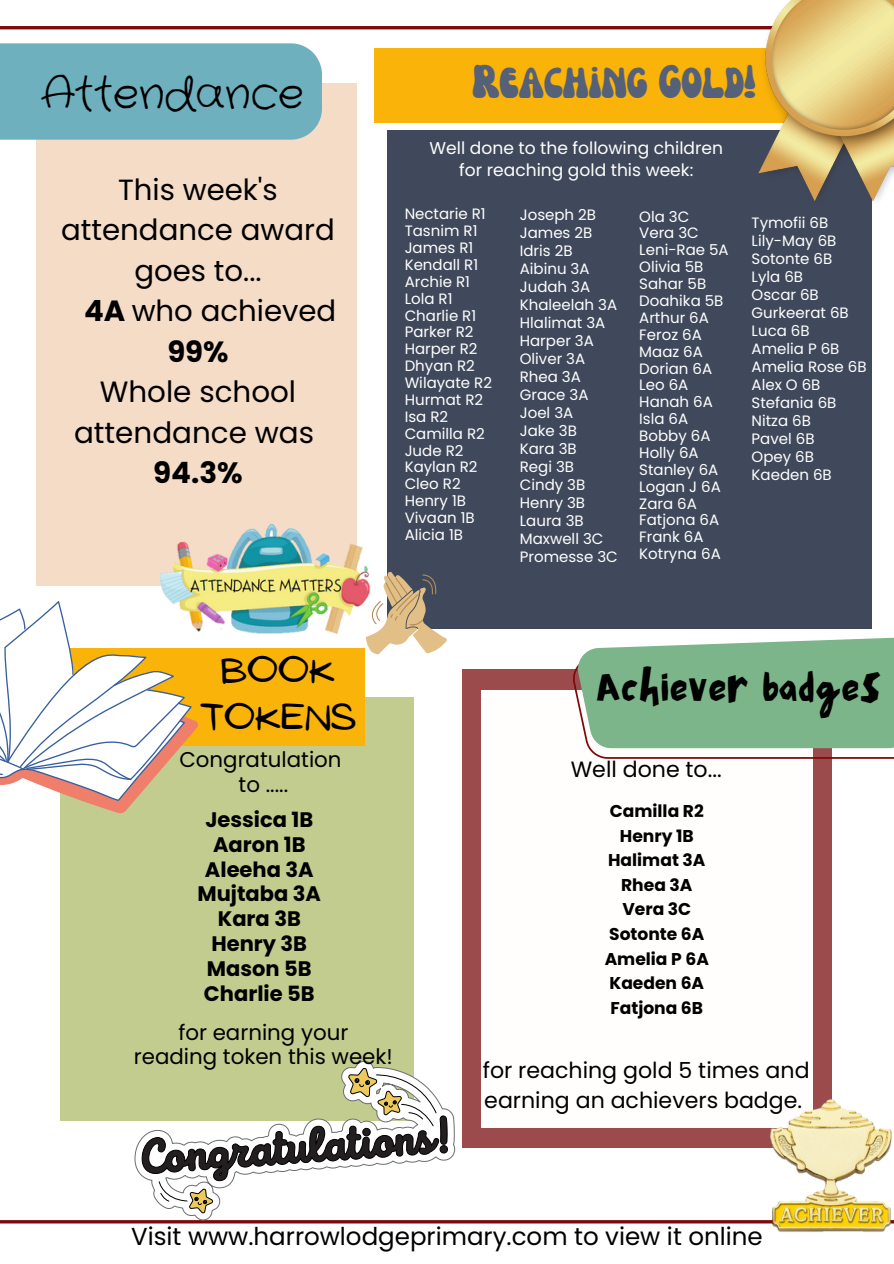
<style>
.page{position:relative;width:894px;height:1264px;background:#fff}
.page>*{position:absolute;margin:0;border:0;box-sizing:border-box;transform-origin:0 0}
.t1{font:43.8px "NF PAGKAKI Regular";color:#000}
.t2{font:43.8px "Nectarine";color:#556179}
.t3{font:43.8px "Crafty Girls";color:#000}
.t4{font:33px/46.2px "NF Ananias Regular";color:#000;text-align:center}
.t5{font:29.4px/40.5px "Poppins";color:#000;text-align:center}
.t6{font:29.1px "Poppins";color:#000}
.t7{font:700 29.1px "Poppins";color:#000}
.t8{font:24.45px "Poppins";color:#000}
.t9{font:22.05px/30.3px "Poppins";color:#000}
.t10{font:21.3px/24.8px "Poppins";color:#000;text-align:center}
.t11{font:700 21px/24.8px "Poppins";color:#000;text-align:center}
.t12{font:700 17.1px "Poppins";color:#000}
.t13{font:17.1px/22.5px "Poppins";color:#fffefd;text-align:center}
.t14{font:15px/16.8px "Poppins";color:#fff}
.s1{font-weight:700}
</style>
<div class="page">
<div style="left:36px;top:83px;width:320px;height:503px;background:#f5dcc7"></div>
<hr style="left:0;top:26px;width:893px;height:3px;background:#7d0909">
<hr style="left:0;top:1220px;width:893px;height:3px;background:#7d0909">
<div style="left:388px;top:130px;width:483px;height:498px;background:#40495b"></div>
<div style="left:374px;top:48px;width:432px;height:74px;background:#fab309"></div>
<div style="left:461px;top:669px;width:370px;height:478px;background:#9b4b4b"></div>
<div style="left:480px;top:690px;width:332px;height:437px;background:#fffefd"></div>
<img style="left:160px;top:519px;width:228px;height:135px">
<div style="left:0;top:43px;width:322px;height:97px;background:#6fb0bf"></div>
<img style="left:758px;top:0;width:135px;height:206px">
<svg style="left:366px;top:570px;width:81px;height:84px"></svg>
<img style="left:758px;top:1093px;width:135px;height:139px">
<svg style="left:573px;top:637px;width:320px;height:121px;background:#8fbd99"></svg>
<div style="left:60px;top:697px;width:353px;height:423px;background:#c2cc8f"></div>
<svg style="left:134px;top:1060px;width:321px;height:160px"></svg>
<svg style="left:141px;top:1067px;width:307px;height:146px"></svg>
<div style="left:35px;top:648px;width:329px;height:98px;background:#fab309"></div>
<svg style="left:0;top:601px;width:199px;height:212px"></svg>
<p class="t3" style="left:41px;top:64px;width:264px">Attendance</p>
<p class="t2" style="left:472px;top:67px;width:285px">Reaching Gold!</p>
<h3 class="t6" style="left:118px;top:169px;width:161px">This week's</h3>
<h3 class="t6" style="left:61px;top:210px;width:275px">attendance award</h3>
<h3 class="t6" style="left:134px;top:250px;width:129px">goes to...</h3>
<h3 class="t6" style="left:84px;top:291px;width:253px"><span class="s1">4A</span> who achieved</h3>
<h3 class="t7" style="left:167px;top:331px;width:63px">99%</h3>
<h3 class="t5" style="left:74px;top:372px;width:241px">Whole school attendance was<br><span class="s1">94.3%</span></h3>
<p class="t13" style="left:429px;top:137px;width:295px">Well done to the following children for reaching gold this week:</p>
<p class="t14" style="left:404px;top:205px;width:83px">Nectarie R1</p>
<p class="t14" style="left:404px;top:222px;width:75px">Tasnim R1<br>James R1<br>Kendall R1<br>Archie R1</p>
<p class="t14" style="left:404px;top:290px;width:49px">Lola R1</p>
<p class="t14" style="left:404px;top:307px;width:73px">Charlie R1</p>
<p class="t14" style="left:404px;top:324px;width:70px">Parker R2</p>
<p class="t14" style="left:404px;top:340px;width:74px">Harper R2</p>
<p class="t14" style="left:404px;top:357px;width:72px">Dhyan R2</p>
<p class="t14" style="left:404px;top:374px;width:89px">Wilayate R2</p>
<p class="t14" style="left:404px;top:391px;width:80px">Hurmat R2</p>
<p class="t14" style="left:404px;top:408px;width:45px">Isa R2</p>
<p class="t14" style="left:404px;top:425px;width:82px">Camilla R2</p>
<p class="t14" style="left:404px;top:442px;width:60px">Jude R2</p>
<p class="t14" style="left:404px;top:459px;width:74px">Kaylan R2</p>
<p class="t14" style="left:404px;top:475px;width:57px">Cleo R2</p>
<p class="t14" style="left:404px;top:492px;width:72px">Henry 1B<br>Vivaan 1B<br>Alicia 1B</p>
<p class="t14" style="left:519px;top:206px;width:78px">Joseph 2B</p>
<p class="t14" style="left:519px;top:224px;width:74px">James 2B</p>
<p class="t14" style="left:519px;top:242px;width:54px">Idris 2B</p>
<p class="t14" style="left:519px;top:260px;width:71px">Aibinu 3A</p>
<p class="t14" style="left:519px;top:278px;width:72px">Judah 3A</p>
<p class="t14" style="left:519px;top:296px;width:99px">Khaleelah 3A</p>
<p class="t14" style="left:519px;top:314px;width:87px">Hlalimat 3A</p>
<p class="t14" style="left:519px;top:332px;width:76px">Harper 3A</p>
<p class="t14" style="left:519px;top:350px;width:67px">Oliver 3A</p>
<p class="t14" style="left:519px;top:368px;width:63px">Rhea 3A</p>
<p class="t14" style="left:519px;top:386px;width:70px">Grace 3A</p>
<p class="t14" style="left:519px;top:404px;width:55px">Joel 3A</p>
<p class="t14" style="left:519px;top:422px;width:59px">Jake 3B</p>
<p class="t14" style="left:519px;top:440px;width:58px">Kara 3B</p>
<p class="t14" style="left:519px;top:458px;width:56px">Regi 3B</p>
<p class="t14" style="left:519px;top:476px;width:67px">Cindy 3B</p>
<p class="t14" style="left:519px;top:494px;width:67px">Henry 3B</p>
<p class="t14" style="left:519px;top:512px;width:65px">Laura 3B</p>
<p class="t14" style="left:519px;top:530px;width:85px">Maxwell 3C</p>
<p class="t14" style="left:519px;top:548px;width:99px">Promesse 3C</p>
<p class="t14" style="left:639px;top:208px;width:52px">Ola 3C</p>
<p class="t14" style="left:639px;top:225px;width:61px">Vera 3C</p>
<p class="t14" style="left:639px;top:242px;width:91px">Leni-Rae 5A</p>
<p class="t14" style="left:639px;top:258px;width:66px">Olivia 5B</p>
<p class="t14" style="left:639px;top:275px;width:68px">Sahar 5B</p>
<p class="t14" style="left:639px;top:292px;width:86px">Doahika 5B</p>
<p class="t14" style="left:639px;top:309px;width:71px">Arthur 6A</p>
<p class="t14" style="left:639px;top:326px;width:64px">Feroz 6A</p>
<p class="t14" style="left:639px;top:343px;width:65px">Maaz 6A</p>
<p class="t14" style="left:639px;top:360px;width:74px">Dorian 6A</p>
<p class="t14" style="left:639px;top:377px;width:51px">Leo 6A</p>
<p class="t14" style="left:639px;top:393px;width:75px">Hanah 6A</p>
<p class="t14" style="left:639px;top:410px;width:50px">Isla 6A</p>
<p class="t14" style="left:639px;top:427px;width:73px">Bobby 6A</p>
<p class="t14" style="left:639px;top:444px;width:61px">Holly 6A</p>
<p class="t14" style="left:639px;top:461px;width:81px">Stanley 6A</p>
<p class="t14" style="left:639px;top:478px;width:83px">Logan J 6A</p>
<p class="t14" style="left:639px;top:495px;width:59px">Zara 6A</p>
<p class="t14" style="left:639px;top:512px;width:81px">Fatjona 6A</p>
<p class="t14" style="left:639px;top:528px;width:66px">Frank 6A</p>
<p class="t14" style="left:639px;top:545px;width:83px">Kotryna 6A</p>
<p class="t14" style="left:751px;top:214px;width:78px">Tymofii 6B</p>
<h1 class="t14" style="left:751px;top:232px;width:86px">Lily-May 6B</h1>
<h2 class="t14" style="left:751px;top:250px;width:82px">Sotonte 6B</h2>
<h4 class="t14" style="left:751px;top:268px;width:53px">Lyla 6B</h4>
<h4 class="t14" style="left:751px;top:286px;width:69px">Oscar 6B</h4>
<p class="t14" style="left:751px;top:304px;width:99px">Gurkeerat 6B</p>
<p class="t14" style="left:751px;top:322px;width:60px">Luca 6B</p>
<p class="t14" style="left:751px;top:340px;width:89px">Amelia P 6B</p>
<p class="t14" style="left:751px;top:358px;width:116px">Amelia Rose 6B</p>
<p class="t14" style="left:751px;top:376px;width:70px">Alex O 6B</p>
<p class="t14" style="left:751px;top:394px;width:86px">Stefania 6B</p>
<p class="t14" style="left:751px;top:412px;width:61px">Nitza 6B</p>
<p class="t14" style="left:751px;top:430px;width:64px">Pavel 6B</p>
<p class="t14" style="left:751px;top:448px;width:82px;line-height:18px">Opey 6B<br>Kaeden 6B</p>
<p class="t4" style="left:200px;top:648px;width:158px">BOOK<br>TOKENS</p>
<p class="t10" style="left:179px;top:747px;width:164px">Congratulation to .....</p>
<h6 class="t11" style="left:197px;top:807px;width:125px">Jessica 1B<br>Aaron 1B<br>Aleeha 3A<br>Mujtaba 3A<br>Kara 3B<br>Henry 3B<br>Mason 5B<br>Charlie 5B</h6>
<p class="t10" style="left:134px;top:1019px;width:260px">for earning your<br>reading token this week!</p>
<p class="t1" style="left:595px;top:660px;width:287px">Achiever badges</p>
<p class="t9" style="left:570px;top:754px;width:152px">Well done to...</p>
<p class="t12" style="left:609px;top:799px;width:95px">Camilla R2</p>
<p class="t12" style="left:619px;top:823px;width:75px">Henry 1B</p>
<p class="t12" style="left:608px;top:848px;width:99px">Halimat 3A</p>
<p class="t12" style="left:621px;top:872px;width:73px">Rhea 3A</p>
<p class="t12" style="left:622px;top:897px;width:70px">Vera 3C</p>
<p class="t12" style="left:609px;top:922px;width:97px">Sotonte 6A</p>
<p class="t12" style="left:604px;top:946px;width:106px">Amelia P 6A</p>
<p class="t12" style="left:609px;top:971px;width:96px">Kaeden 6A</p>
<p class="t12" style="left:610px;top:995px;width:94px">Fatjona 6B</p>
<p class="t9" style="left:482px;top:1054px;width:328px">for reaching gold 5 times and earning an achievers badge.</p>
<h1 class="t8" style="left:131px;top:1219px;width:633px">Visit www.harrowlodgeprimary.com to view it online</h1>
</div>
